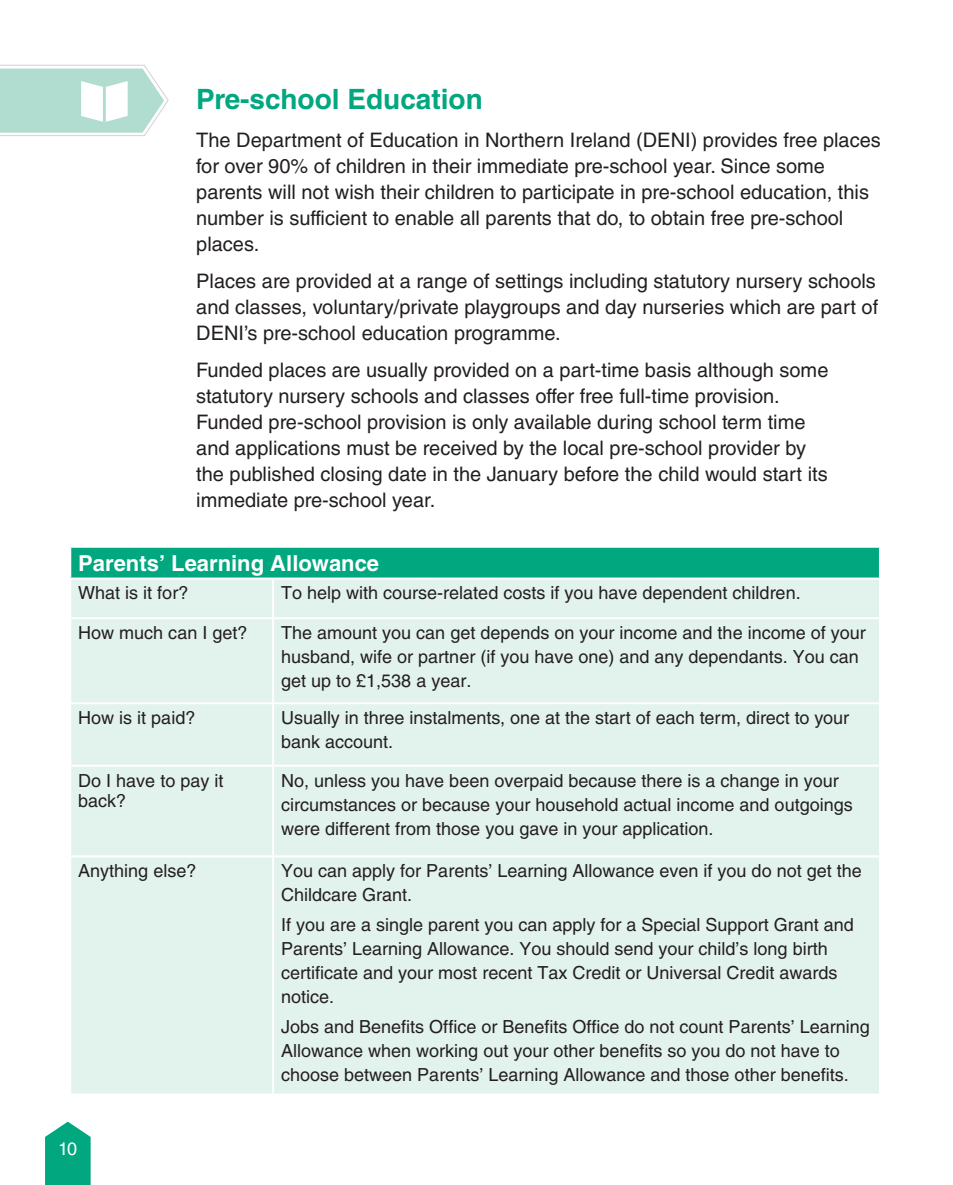
<style>
.page{position:relative;width:953px;height:1185px;background:#fff}
.page>*{position:absolute;margin:0;border:0;box-sizing:border-box;transform-origin:0 0}
.t1{font:700 28px "Helvetica LT Std";color:#00a77f}
.t2{font:700 22px "Helvetica LT Std";color:#fff}
.t3{font:20px/26px "Helvetica LT Std";color:#231f20}
.t4{font:18px/24px "Helvetica LT Std";color:#231f20}
.t5{font:18px "Helvetica LT Std";color:#fff}
</style>
<div class="page">
<div style="left:70px;top:547px;width:809px;height:32px;background:#00a77f"></div>
<div style="left:71px;top:580px;width:807px;height:513px;background:#e2f2ed"></div>
<hr style="left:69px;top:702px;width:204px;height:2px;background:#fff">
<hr style="left:69px;top:765px;width:204px;height:2px;background:#fff">
<hr style="left:69px;top:855px;width:204px;height:2px;background:#fff">
<hr style="left:69px;top:617px;width:204px;height:2px;background:#fff">
<hr style="left:69px;top:546px;width:204px;height:2px;background:#fff">
<hr style="left:69px;top:548px;width:2px;height:30px;background:#fff">
<hr style="left:273px;top:546px;width:607px;height:2px;background:#fff">
<hr style="left:69px;top:578px;width:204px;height:2px;background:#fff">
<hr style="left:273px;top:702px;width:607px;height:2px;background:#fff">
<hr style="left:273px;top:765px;width:607px;height:2px;background:#fff">
<hr style="left:273px;top:855px;width:607px;height:2px;background:#fff">
<hr style="left:272px;top:580px;width:2px;height:37px;background:#fff">
<hr style="left:273px;top:617px;width:607px;height:2px;background:#fff">
<hr style="left:272px;top:619px;width:2px;height:83px;background:#fff">
<hr style="left:272px;top:704px;width:2px;height:61px;background:#fff">
<hr style="left:272px;top:767px;width:2px;height:88px;background:#fff">
<hr style="left:272px;top:857px;width:2px;height:236px;background:#fff">
<hr style="left:878px;top:548px;width:2px;height:30px;background:#fff">
<hr style="left:273px;top:578px;width:607px;height:2px;background:#fff">
<svg style="left:0;top:64px;width:169px;height:72px"></svg>
<svg style="left:45px;top:1122px;width:46px;height:63px;background:#1fb18e"></svg>
<p class="t1" style="left:196px;top:82px;width:288px">Pre-school Education</p>
<p class="t3" style="left:196px;top:126px;width:686px">The Department of Education in Northern Ireland (DENI) provides free places for over 90% of children in their immediate pre-school year. Since some parents will not wish their children to participate in pre-school education, this number is sufficient to enable all parents that do, to obtain free pre-school places.</p>
<p class="t3" style="left:196px;top:268px;width:683px;text-align:justify">Places are provided at a range of settings including statutory nursery schools and classes, voluntary/private playgroups and day nurseries which are part of DENI’s pre-school education programme.</p>
<p class="t3" style="left:196px;top:357px;width:633px">Funded places are usually provided on a part-time basis although some statutory nursery schools and classes offer free full-time provision.<br>Funded pre-school provision is only available during school term time and applications must be received by the local pre-school provider by the published closing date in the January before the child would start its immediate pre-school year.</p>
<p class="t2" style="left:78px;top:549px;width:302px">Parents’ Learning Allowance</p>
<p class="t4" style="left:78px;top:581px;width:112px">What is it for?</p>
<p class="t4" style="left:281px;top:581px;width:521px">To help with course-related costs if you have dependent children.</p>
<p class="t4" style="left:78px;top:621px;width:171px">How much can I get?</p>
<p class="t4" style="left:281px;top:621px;width:586px">The amount you can get depends on your income and the income of your husband, wife or partner (if you have one) and any dependants. You can get up to £1,538 a year.</p>
<p class="t4" style="left:78px;top:706px;width:119px">How is it paid?</p>
<p class="t4" style="left:281px;top:706px;width:569px">Usually in three instalments, one at the start of each term, direct to your bank account.</p>
<p class="t4" style="left:78px;top:770px;width:147px;line-height:20px">Do I have to pay it back?</p>
<p class="t4" style="left:281px;top:768px;width:573px">No, unless you have been overpaid because there is a change in your circumstances or because your household actual income and outgoings were different from those you gave in your application.</p>
<p class="t4" style="left:78px;top:859px;width:120px">Anything else?</p>
<p class="t4" style="left:281px;top:859px;width:582px">You can apply for Parents’ Learning Allowance even if you do not get the<br>Childcare Grant.</p>
<p class="t4" style="left:281px;top:913px;width:574px">If you are a single parent you can apply for a Special Support Grant and Parents’ Learning Allowance. You should send your child’s long birth certificate and your most recent Tax Credit or Universal Credit awards notice.</p>
<p class="t4" style="left:281px;top:1014px;width:590px">Jobs and Benefits Office or Benefits Office do not count Parents’ Learning<br>Allowance when working out your other benefits so you do not have to choose between Parents’ Learning Allowance and those other benefits.</p>
<p class="t5" style="left:58px;top:1138px;width:21px">10</p>
</div>
